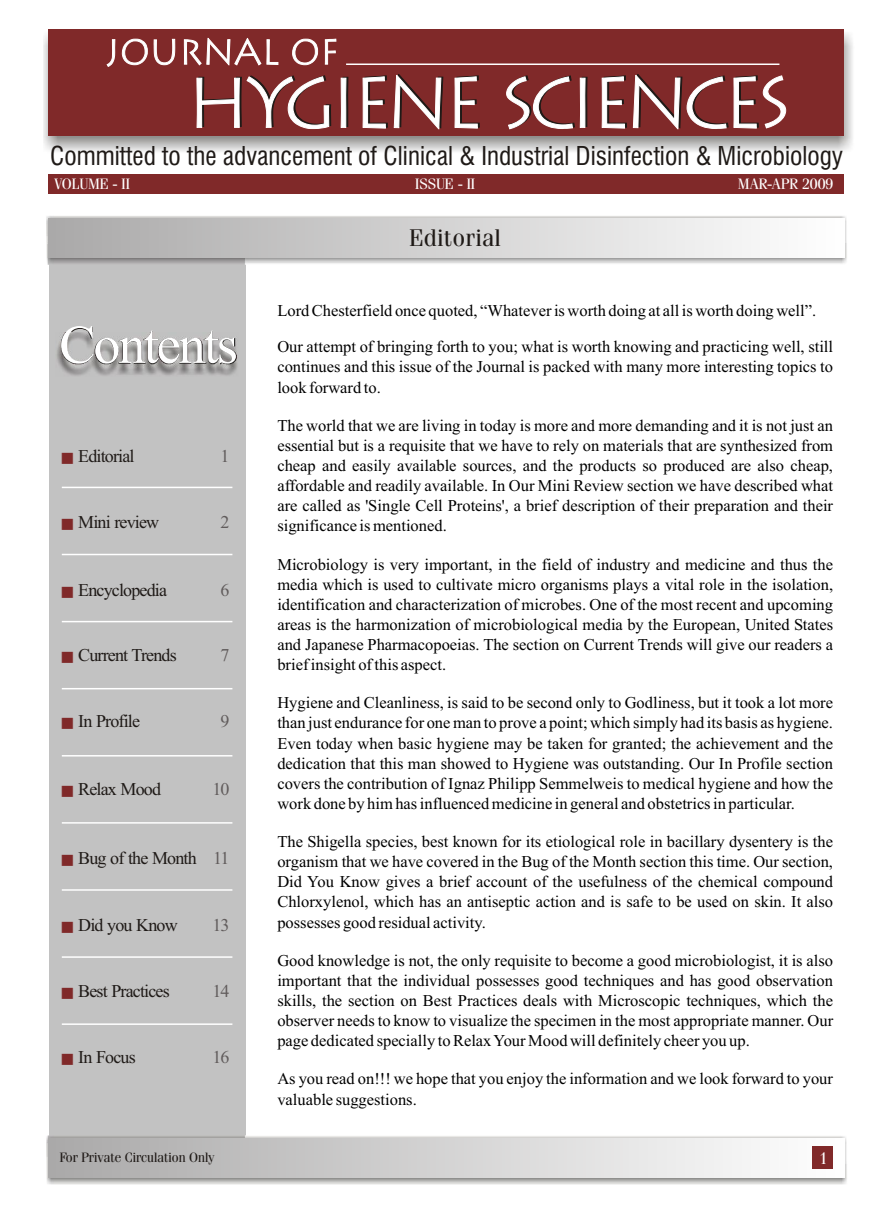
<style>
.page{position:relative;width:894px;height:1205px;background:#fff}
.page>*{position:absolute;margin:0;border:0;box-sizing:border-box;transform-origin:0 0}
.t1{font:54.3px "Times New Roman";letter-spacing:-.04em;color:#fff}
.t2{font:25.2px "Swis 721 Cn BT";color:#1f1a17}
.t3{font:24px "Fenice BT";letter-spacing:.03em;color:#1f1a17}
.t4{font:18px "Times New Roman";letter-spacing:-.045em;color:#1f1a17}
.t5{font:18px "Times New Roman";letter-spacing:-.045em;color:#615c5c}
.t6{font:16.5px/20.1px "Times New Roman";color:#000;text-align:justify}
.t7{font:16.5px "Fenice BT";color:#fff}
.t8{font:15px "Fenice BT";color:#fff}
.t9{font:13.5px "Fenice BT";color:#1f1a17}
.t10{font:12px "Zapf Dingbats BT";color:#802929}
</style>
<div class="page">
<div style="left:49px;top:244px;width:196px;height:899px;background:#c2c2c2"></div>
<div style="left:49px;top:174px;width:795px;height:19px;background:#802929"></div>
<img style="left:43px;top:31px;width:810px;height:121px">
<div style="left:49px;top:29px;width:795px;height:107px;background:#802929"></div>
<hr style="left:346px;top:63px;width:433px;height:2px;background:#fff">
<svg style="left:347px;top:63px;width:412px;height:65px"></svg>
<svg style="left:733px;top:76px;width:24px;height:53px"></svg>
<svg style="left:633px;top:75px;width:94px;height:55px"></svg>
<svg style="left:601px;top:76px;width:24px;height:53px"></svg>
<svg style="left:580px;top:63px;width:6px;height:65px"></svg>
<svg style="left:506px;top:76px;width:67px;height:54px"></svg>
<svg style="left:454px;top:76px;width:24px;height:53px"></svg>
<svg style="left:393px;top:75px;width:49px;height:55px"></svg>
<svg style="left:362px;top:76px;width:24px;height:53px"></svg>
<svg style="left:106px;top:37px;width:241px;height:92px"></svg>
<svg style="left:763px;top:75px;width:23px;height:54px"></svg>
<img style="left:46px;top:216px;width:801px;height:49px">
<div style="left:49px;top:219px;width:795px;height:38px;background:linear-gradient(to right,#aaa9a9,#fefefe)"></div>
<img style="left:56px;top:333px;width:181px;height:43px">
<img style="left:46px;top:1135px;width:801px;height:49px">
<div style="left:49px;top:1138px;width:795px;height:39px;background:linear-gradient(to right,#aaa9a9,#fefefe)"></div>
<div style="left:812px;top:1146px;width:20px;height:23px;background:#802929"></div>
<hr style="left:62px;top:486px;width:170px;height:2px;background:#fff">
<hr style="left:62px;top:554px;width:170px;height:1px;background:#fff">
<hr style="left:62px;top:621px;width:170px;height:1px;background:#fff">
<hr style="left:62px;top:688px;width:170px;height:1px;background:#fff">
<hr style="left:62px;top:755px;width:170px;height:1px;background:#fff">
<hr style="left:62px;top:822px;width:170px;height:1px;background:#fff">
<hr style="left:62px;top:889px;width:170px;height:1px;background:#fff">
<hr style="left:62px;top:956px;width:170px;height:1px;background:#fff">
<hr style="left:62px;top:1023px;width:170px;height:2px;background:#fff">
<h2 class="t2" style="left:50px;top:145px;width:795px">Committed to the advancement of Clinical &amp; Industrial Disinfection &amp; Microbiology</h2>
<p class="t8" style="left:54px;top:177px;width:77px">VOLUME - II</p>
<p class="t8" style="left:415px;top:177px;width:61px">ISSUE - II</p>
<p class="t8" style="left:738px;top:177px;width:97px">MAR-APR 2009</p>
<h1 class="t1" style="left:59px;top:325px;width:180px">Contents</h1>
<p class="t4" style="left:78px;top:449px;width:58px">Editorial</p>
<p class="t10" style="left:61px;top:453px;width:13px">■</p>
<p class="t5" style="left:221px;top:449px;width:10px">1</p>
<p class="t4" style="left:78px;top:515px;width:82px">Mini review</p>
<p class="t10" style="left:61px;top:518px;width:13px">■</p>
<p class="t5" style="left:221px;top:515px;width:10px">2</p>
<p class="t4" style="left:78px;top:583px;width:90px">Encyclopedia</p>
<p class="t10" style="left:61px;top:586px;width:13px">■</p>
<p class="t5" style="left:221px;top:583px;width:10px">6</p>
<p class="t4" style="left:78px;top:649px;width:100px">Current Trends</p>
<p class="t10" style="left:61px;top:652px;width:13px">■</p>
<p class="t5" style="left:221px;top:649px;width:10px">7</p>
<p class="t4" style="left:78px;top:714px;width:63px">In Profile</p>
<p class="t10" style="left:61px;top:718px;width:13px">■</p>
<p class="t5" style="left:221px;top:714px;width:10px">9</p>
<p class="t4" style="left:78px;top:782px;width:84px">Relax Mood</p>
<p class="t10" style="left:61px;top:786px;width:13px">■</p>
<p class="t5" style="left:212px;top:782px;width:19px">10</p>
<p class="t4" style="left:78px;top:851px;width:120px">Bug of the Month</p>
<p class="t10" style="left:61px;top:854px;width:13px">■</p>
<p class="t5" style="left:213px;top:851px;width:18px">11</p>
<p class="t4" style="left:78px;top:918px;width:101px">Did you Know</p>
<p class="t10" style="left:61px;top:921px;width:13px">■</p>
<p class="t5" style="left:212px;top:918px;width:19px">13</p>
<p class="t4" style="left:78px;top:985px;width:93px">Best Practices</p>
<p class="t10" style="left:61px;top:988px;width:13px">■</p>
<p class="t5" style="left:212px;top:985px;width:19px">14</p>
<p class="t4" style="left:78px;top:1050px;width:59px">In Focus</p>
<p class="t10" style="left:61px;top:1054px;width:13px">■</p>
<p class="t5" style="left:212px;top:1050px;width:19px">16</p>
<h3 class="t3" style="left:410px;top:228px;width:93px">Editorial</h3>
<p class="t6" style="left:277px;top:302px;width:540px">Lord Chesterfield once quoted, “Whatever is worth doing at all is worth doing well”.</p>
<p class="t6" style="left:277px;top:338px;width:557px">Our attempt of bringing forth to you; what is worth knowing and practicing well, still continues and this issue of the Journal is packed with many more interesting topics to look forward to.</p>
<p class="t6" style="left:277px;top:417px;width:557px">The world that we are living in today is more and more demanding and it is not just an essential but is a requisite that we have to rely on materials that are synthesized from cheap and easily available sources, and the products so produced are also cheap, affordable and readily available. In Our Mini Review section we have described what are called as 'Single Cell Proteins', a brief description of their preparation and their significance is mentioned.</p>
<p class="t6" style="left:277px;top:555px;width:557px">Microbiology is very important, in the field of industry and medicine and thus the media which is used to cultivate micro organisms plays a vital role in the isolation, identification and characterization of microbes. One of the most recent and upcoming areas is the harmonization of microbiological media by the European, United States and Japanese Pharmacopoeias. The section on Current Trends will give our readers a brief insight of this aspect.</p>
<p class="t6" style="left:277px;top:694px;width:557px">Hygiene and Cleanliness, is said to be second only to Godliness, but it took a lot more than just endurance for one man to prove a point; which simply had its basis as hygiene.<br>Even today when basic hygiene may be taken for granted; the achievement and the dedication that this man showed to Hygiene was outstanding. Our In Profile section covers the contribution of Ignaz Philipp Semmelweis to medical hygiene and how the work done by him has influenced medicine in general and obstetrics in particular.</p>
<p class="t6" style="left:277px;top:833px;width:557px">The Shigella species, best known for its etiological role in bacillary dysentery is the organism that we have covered in the Bug of the Month section this time. Our section, Did You Know gives a brief account of the usefulness of the chemical compound Chlorxylenol, which has an antiseptic action and is safe to be used on skin. It also possesses good residual activity.</p>
<p class="t6" style="left:277px;top:951px;width:557px">Good knowledge is not, the only requisite to become a good microbiologist, it is also important that the individual possesses good techniques and has good observation skills, the section on Best Practices deals with Microscopic techniques, which the observer needs to know to visualize the specimen in the most appropriate manner. Our page dedicated specially to Relax Your Mood will definitely cheer you up.</p>
<p class="t6" style="left:277px;top:1070px;width:557px">As you read on!!! we hope that you enjoy the information and we look forward to your valuable suggestions.</p>
<p class="t9" style="left:60px;top:1151px;width:156px">For Private Circulation Only</p>
<p class="t7" style="left:819px;top:1151px;width:10px">1</p>
</div>
